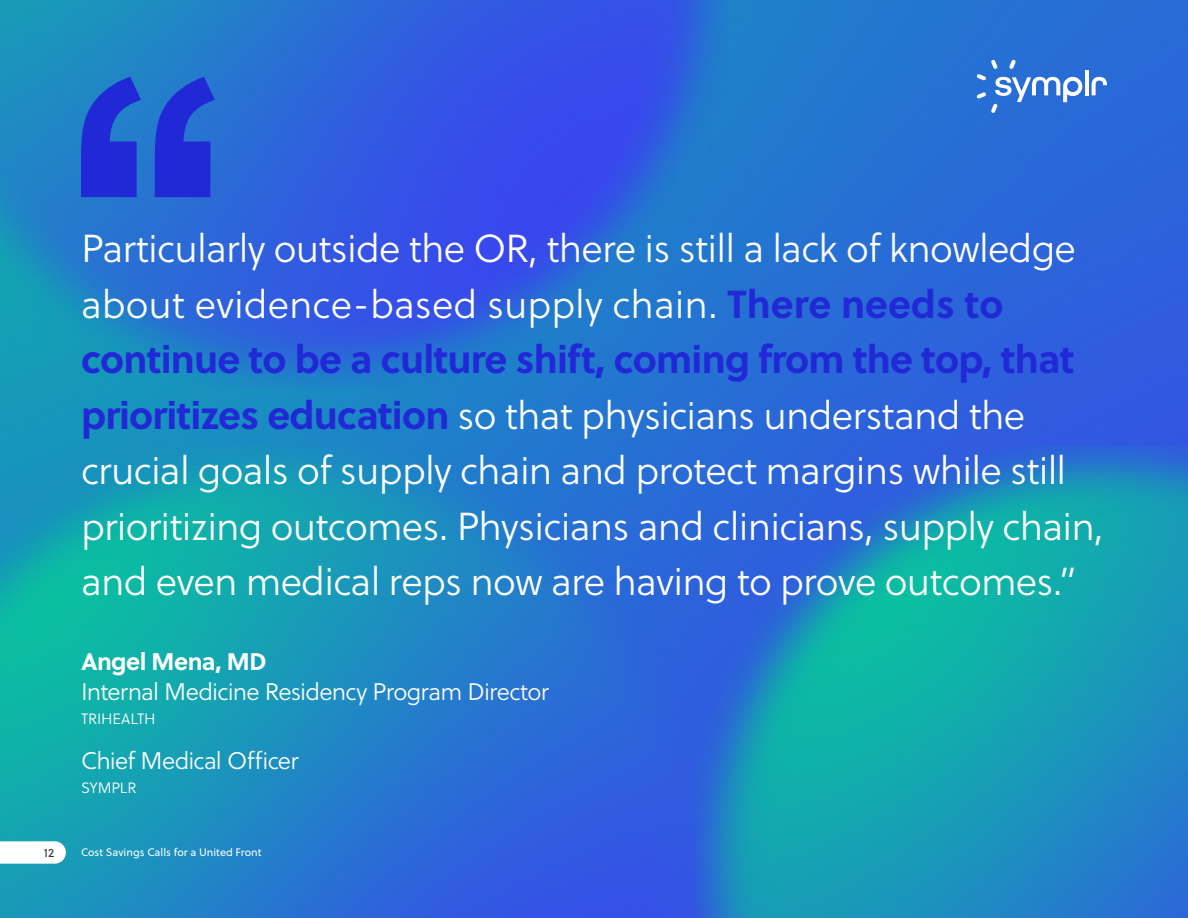
<style>
.page{position:relative;width:1188px;height:918px;background:#fff}
.page>*{position:absolute;margin:0;border:0;box-sizing:border-box;transform-origin:0 0}
.t1{font:39px/55.5px "Soleil Lt";letter-spacing:-.02em;color:#fff}
.t2{font:24px/30px "Soleil Lt";letter-spacing:-.03em;color:#fff}
.t3{font:15px "Soleil Lt";letter-spacing:-.005em;color:#fff}
.t4{font:12px "Soleil";color:#333}
.t5{font:10.8px "Soleil";color:#fff}
.s1{font-family:"Soleil";font-weight:700;color:#2129d6}
.s2{font-family:"Soleil";font-weight:700}
</style>
<div class="page">
<img style="left:0;top:0;width:1188px;height:918px">
<svg style="left:81px;top:77px;width:134px;height:120px;background:#2248d2"></svg>
<svg style="left:0;top:841px;width:66px;height:23px"></svg>
<hr style="left:1085px;top:70px;width:4px;height:25px;background:#fff">
<svg style="left:1092px;top:77px;width:15px;height:18px"></svg>
<svg style="left:977px;top:60px;width:105px;height:53px;background:#4d87dc"></svg>
<p class="t1" style="left:81px;top:223px;width:1024px">Particularly outside the OR, there is still a lack of knowledge about evidence-based supply chain. <span class="s1">There needs to continue to be a culture shift, coming from the top, that prioritizes education</span> so that physicians understand the crucial goals of supply chain and protect margins while still prioritizing outcomes. Physicians and clinicians, supply chain, and even medical reps now are having to prove outcomes.”</p>
<p class="t2" style="left:81px;top:648px;width:470px"><span class="s2">Angel Mena, MD<br></span>Internal Medicine Residency Program Director</p>
<p class="t3" style="left:81px;top:710px;width:76px">TRIHEALTH</p>
<p class="t2" style="left:81px;top:747px;width:219px">Chief Medical Officer</p>
<p class="t3" style="left:81px;top:779px;width:57px">SYMPLR</p>
<p class="t4" style="left:44px;top:845px;width:12px">12</p>
<p class="t5" style="left:81px;top:846px;width:182px">Cost Savings Calls for a United Front</p>
</div>
